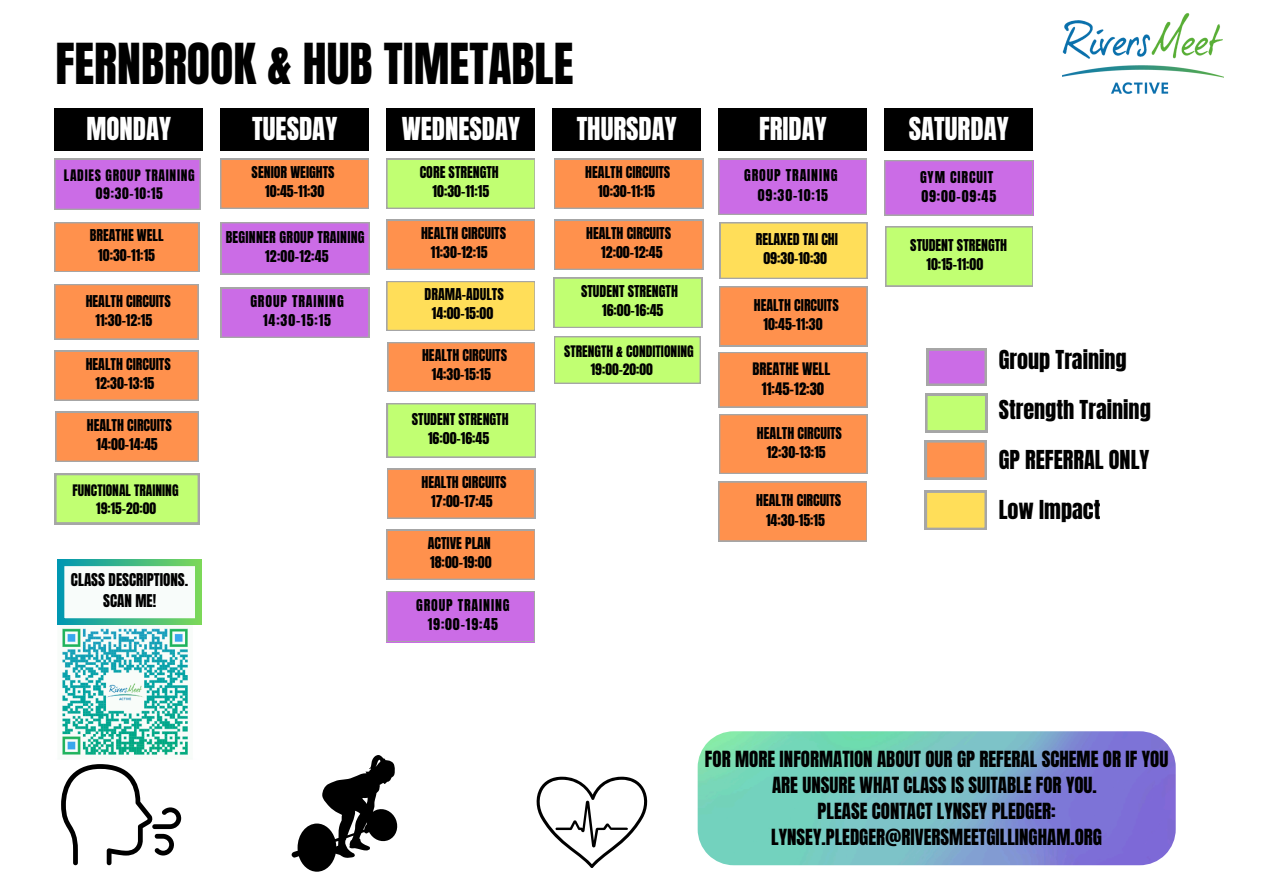
<style>
.page{position:relative;width:1263px;height:894px;background:#fff}
.page>*{position:absolute;margin:0;border:0;box-sizing:border-box;transform-origin:0 0}
.t1{font:48px "Anton";color:#000}
.t2{font:26.85px "Anton";color:#fff}
.t3{font:22.2px "Anton";color:#000}
.t4{font:18.9px/25.8px "Anton";color:#000;text-align:center}
.t5{font:15px/20.2px "Anton";color:#000;text-align:center}
.t6{font:14.7px/20.2px "Anton";color:#000;text-align:center}
.t7{font:13.8px/19.2px "Anton";color:#000;text-align:center}
.t8{font:13.8px/19.2px "Anton";letter-spacing:.065em;color:#000;text-align:center}
.t9{font:13.5px/18px "Anton";color:#000;text-align:center}
.t10{font:13.5px "Anton";letter-spacing:.055em;color:#000}
</style>
<div class="page">
<svg style="left:925px;top:440px;width:62px;height:39px;background:#ef945c"></svg>
<svg style="left:925px;top:393px;width:62px;height:39px;background:#bbed7b"></svg>
<svg style="left:927px;top:348px;width:59px;height:37px;background:#c475db"></svg>
<svg style="left:925px;top:490px;width:62px;height:39px;background:#efd466"></svg>
<svg style="left:61px;top:764px;width:120px;height:101px"></svg>
<svg style="left:536px;top:776px;width:112px;height:91px"></svg>
<img style="left:698px;top:731px;width:478px;height:134px">
<svg style="left:291px;top:755px;width:107px;height:116px"></svg>
<img style="left:1063px;top:13px;width:161px;height:80px">
<div style="left:386px;top:220px;width:149px;height:50px;background:#a6a6a6"></div>
<div style="left:387px;top:221px;width:148px;height:48px;background:#ff914d"></div>
<svg style="left:718px;top:159px;width:149px;height:56px;background:#c86fe2"></svg>
<svg style="left:884px;top:160px;width:149px;height:55px;background:#c96ee2"></svg>
<div style="left:885px;top:226px;width:148px;height:60px;background:#c1ff72"></div>
<div style="left:719px;top:286px;width:148px;height:60px;background:#ff914d"></div>
<div style="left:386px;top:159px;width:149px;height:50px;background:#a6a6a6"></div>
<div style="left:387px;top:160px;width:148px;height:48px;background:#c1ff72"></div>
<div style="left:54px;top:108px;width:149px;height:43px;background:#000"></div>
<div style="left:719px;top:352px;width:148px;height:55px;background:#ff914d"></div>
<div style="left:718px;top:481px;width:149px;height:60px;background:#ff914d"></div>
<svg style="left:387px;top:403px;width:148px;height:54px;background:#bffa74"></svg>
<div style="left:386px;top:591px;width:149px;height:50px;background:#cb6ce6"></div>
<svg style="left:386px;top:529px;width:149px;height:50px;background:#f99252"></svg>
<div style="left:387px;top:342px;width:148px;height:50px;background:#a6a6a6"></div>
<div style="left:388px;top:343px;width:147px;height:48px;background:#ff914d"></div>
<div style="left:220px;top:159px;width:149px;height:50px;background:#a6a6a6"></div>
<div style="left:221px;top:160px;width:148px;height:48px;background:#ff914d"></div>
<svg style="left:221px;top:222px;width:148px;height:52px;background:#c96ee2"></svg>
<div style="left:221px;top:288px;width:148px;height:49px;background:#cb6ce6"></div>
<img style="left:57px;top:621px;width:142px;height:134px">
<svg style="left:58px;top:559px;width:144px;height:65px"></svg>
<div style="left:720px;top:222px;width:147px;height:56px;background:#ffde59"></div>
<div style="left:386px;top:281px;width:149px;height:50px;background:#a6a6a6"></div>
<div style="left:387px;top:282px;width:148px;height:48px;background:#ffde59"></div>
<svg style="left:387px;top:468px;width:148px;height:50px;background:#f99252"></svg>
<div style="left:719px;top:414px;width:148px;height:59px;background:#ff914d"></div>
<div style="left:54px;top:159px;width:147px;height:50px;background:#cb6ce6"></div>
<svg style="left:54px;top:284px;width:144px;height:55px;background:#fa9151"></svg>
<svg style="left:54px;top:473px;width:145px;height:51px;background:#bef577"></svg>
<div style="left:55px;top:412px;width:143px;height:49px;background:#ff914d"></div>
<svg style="left:54px;top:222px;width:145px;height:50px;background:#f99252"></svg>
<svg style="left:54px;top:350px;width:144px;height:50px;background:#f99252"></svg>
<div style="left:220px;top:108px;width:149px;height:43px;background:#000"></div>
<div style="left:386px;top:108px;width:149px;height:43px;background:#000"></div>
<svg style="left:554px;top:336px;width:146px;height:47px;background:#bffa74"></svg>
<div style="left:554px;top:159px;width:149px;height:50px;background:#a6a6a6"></div>
<div style="left:555px;top:160px;width:148px;height:48px;background:#ff914d"></div>
<div style="left:554px;top:220px;width:149px;height:50px;background:#a6a6a6"></div>
<div style="left:555px;top:221px;width:148px;height:48px;background:#ff914d"></div>
<svg style="left:554px;top:277px;width:148px;height:51px;background:#bff875"></svg>
<div style="left:552px;top:108px;width:149px;height:43px;background:#000"></div>
<div style="left:718px;top:108px;width:149px;height:43px;background:#000"></div>
<div style="left:884px;top:108px;width:149px;height:43px;background:#000"></div>
<h6 class="t1" style="left:55px;top:29px;width:520px">FERNBROOK &amp; HUB TIMETABLE</h6>
<h2 class="t2" style="left:86px;top:109px;width:86px">MONDAY</h2>
<h6 class="t10" style="left:64px;top:166px;width:132px">LADIES GROUP TRAINING</h6>
<p class="t9" style="left:96px;top:185px;width:68px">09:30-10:15</p>
<h6 class="t7" style="left:90px;top:226px;width:75px">BREATHE WELL<br>10:30-11:15</h6>
<p class="t7" style="left:95px;top:291px;width:77px;text-align:left;text-indent:-10px">HEALTH CIRCUITS<br>11:30-12:15</p>
<h6 class="t7" style="left:86px;top:354px;width:87px">HEALTH CIRCUITS<br>12:30-13:15</h6>
<h6 class="t7" style="left:87px;top:416px;width:87px">HEALTH CIRCUITS<br>14:00-14:45</h6>
<h2 class="t9" style="left:72px;top:481px;width:108px">FUNCTIONAL TRAINING<br>19:15-20:00</h2>
<h6 class="t5" style="left:71px;top:570px;width:119px">CLASS DESCRIPTIONS.<br>SCAN ME!</h6>
<h6 class="t2" style="left:252px;top:109px;width:87px">TUESDAY</h6>
<h6 class="t2" style="left:402px;top:109px;width:120px">WEDNESDAY</h6>
<h6 class="t7" style="left:252px;top:163px;width:85px">SENIOR WEIGHTS<br>10:45-11:30</h6>
<h6 class="t7" style="left:226px;top:227px;width:140px">BEGINNER GROUP TRAINING<br>12:00-12:45</h6>
<h6 class="t8" style="left:250px;top:292px;width:95px">GROUP TRAINING<br>14:30-15:15</h6>
<p class="t7" style="left:420px;top:163px;width:81px">CORE STRENGTH<br>10:30-11:15</p>
<p class="t7" style="left:431px;top:224px;width:77px;text-align:left;text-indent:-10px">HEALTH CIRCUITS<br>11:30-12:15</p>
<h2 class="t7" style="left:425px;top:285px;width:81px">DRAMA-ADULTS<br>14:00-15:00</h2>
<h6 class="t7" style="left:422px;top:346px;width:87px">HEALTH CIRCUITS<br>14:30-15:15</h6>
<h6 class="t7" style="left:412px;top:409px;width:98px">STUDENT STRENGTH<br>16:00-16:45</h6>
<h6 class="t7" style="left:422px;top:472px;width:87px">HEALTH CIRCUITS<br>17:00-17:45</h6>
<h6 class="t7" style="left:428px;top:533px;width:65px;text-align:left">ACTIVE PLAN<br>18:00-19:00</h6>
<h2 class="t8" style="left:416px;top:596px;width:95px">GROUP TRAINING<br>19:00-19:45</h2>
<h4 class="t2" style="left:577px;top:109px;width:102px">THURSDAY</h4>
<h3 class="t2" style="left:759px;top:109px;width:69px">FRIDAY</h3>
<h4 class="t2" style="left:909px;top:109px;width:101px">SATURDAY</h4>
<h6 class="t7" style="left:585px;top:163px;width:87px">HEALTH CIRCUITS<br>10:30-11:15</h6>
<h6 class="t7" style="left:586px;top:224px;width:87px">HEALTH CIRCUITS<br>12:00-12:45</h6>
<h4 class="t7" style="left:581px;top:281px;width:98px">STUDENT STRENGTH<br>16:00-16:45</h4>
<h6 class="t9" style="left:564px;top:342px;width:131px">STRENGTH &amp; CONDITIONING</h6>
<h2 class="t9" style="left:591px;top:360px;width:64px">19:00-20:00</h2>
<h6 class="t8" style="left:744px;top:166px;width:95px">GROUP TRAINING<br>09:30-10:15</h6>
<h6 class="t8" style="left:920px;top:167px;width:78px;text-align:left">GYM CIRCUIT<br>09:00-09:45</h6>
<h6 class="t7" style="left:910px;top:236px;width:98px">STUDENT STRENGTH<br>10:15-11:00</h6>
<p class="t7" style="left:754px;top:296px;width:87px">HEALTH CIRCUITS<br>10:45-11:30</p>
<h6 class="t7" style="left:756px;top:230px;width:84px">RELAXED TAI CHI<br>09:30-10:30</h6>
<h6 class="t6" style="left:752px;top:358px;width:79px">BREATHE WELL<br>11:45-12:30</h6>
<p class="t7" style="left:757px;top:423px;width:87px">HEALTH CIRCUITS<br>12:30-13:15</p>
<h6 class="t7" style="left:756px;top:491px;width:87px">HEALTH CIRCUITS<br>14:30-15:15</h6>
<h1 class="t3" style="left:999px;top:343px;width:130px">Group Training</h1>
<p class="t3" style="left:999px;top:393px;width:154px">Strength Training</p>
<h2 class="t3" style="left:999px;top:443px;width:152px">GP REFERRAL ONLY</h2>
<p class="t3" style="left:999px;top:493px;width:103px">Low Impact</p>
<p class="t4" style="left:705px;top:746px;width:465px">FOR MORE INFORMATION ABOUT OUR GP REFERAL SCHEME OR IF YOU ARE UNSURE WHAT CLASS IS SUITABLE FOR YOU.<br>PLEASE CONTACT LYNSEY PLEDGER:<br>LYNSEY.PLEDGER@RIVERSMEETGILLINGHAM.ORG</p>
</div>
